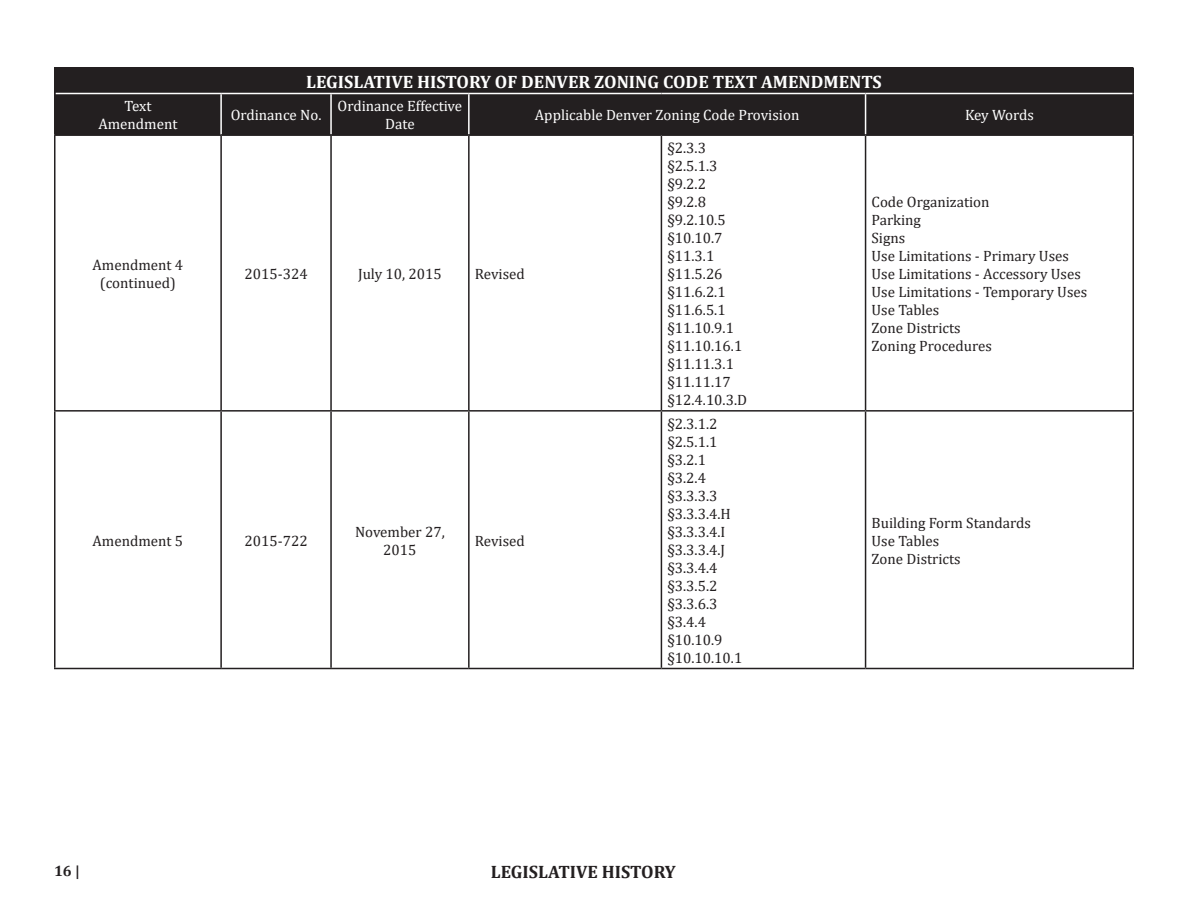
<style>
.page{position:relative;width:1188px;height:918px;background:#fff}
.page>*{position:absolute;margin:0;border:0;box-sizing:border-box;transform-origin:0 0}
.t1{font:700 18px "Cambria";color:#fff}
.t2{font:700 18px "Cambria";color:#231f20}
.t3{font:15px/18px "Cambria";color:#231f20}
.t4{font:15px/18px "Cambria";color:#fff;text-align:center}
.t5{font:700 15px "Cambria";color:#231f20}
</style>
<div class="page">
<div style="left:55px;top:68px;width:1078px;height:26px;background:#231f20"></div>
<div style="left:56px;top:94px;width:1076px;height:40px;background:#231f20"></div>
<hr style="left:54px;top:136px;width:2px;height:274px;background:#231f20">
<hr style="left:220px;top:136px;width:2px;height:274px;background:#231f20">
<hr style="left:330px;top:136px;width:2px;height:274px;background:#231f20">
<hr style="left:468px;top:136px;width:2px;height:274px;background:#231f20">
<hr style="left:661px;top:136px;width:1px;height:274px;background:#231f20">
<hr style="left:865px;top:136px;width:1px;height:274px;background:#231f20">
<hr style="left:1132px;top:136px;width:2px;height:274px;background:#231f20">
<hr style="left:54px;top:410px;width:167px;height:2px;background:#231f20">
<hr style="left:54px;top:412px;width:2px;height:256px;background:#231f20">
<hr style="left:221px;top:410px;width:110px;height:2px;background:#231f20">
<hr style="left:220px;top:412px;width:2px;height:256px;background:#231f20">
<hr style="left:331px;top:410px;width:138px;height:2px;background:#231f20">
<hr style="left:330px;top:412px;width:2px;height:256px;background:#231f20">
<hr style="left:469px;top:410px;width:192px;height:2px;background:#231f20">
<hr style="left:468px;top:412px;width:2px;height:256px;background:#231f20">
<hr style="left:661px;top:410px;width:205px;height:2px;background:#231f20">
<hr style="left:661px;top:412px;width:1px;height:256px;background:#231f20">
<hr style="left:866px;top:410px;width:268px;height:2px;background:#231f20">
<hr style="left:865px;top:412px;width:1px;height:256px;background:#231f20">
<hr style="left:1132px;top:412px;width:2px;height:256px;background:#231f20">
<hr style="left:54px;top:668px;width:167px;height:1px;background:#231f20">
<hr style="left:221px;top:668px;width:110px;height:1px;background:#231f20">
<hr style="left:331px;top:668px;width:138px;height:1px;background:#231f20">
<hr style="left:469px;top:668px;width:192px;height:1px;background:#231f20">
<hr style="left:661px;top:668px;width:205px;height:1px;background:#231f20">
<hr style="left:866px;top:668px;width:268px;height:1px;background:#231f20">
<hr style="left:1132px;top:67px;width:2px;height:27px;background:#231f20">
<hr style="left:54px;top:134px;width:167px;height:2px;background:#231f20">
<hr style="left:220px;top:94px;width:2px;height:40px;background:#fff">
<hr style="left:330px;top:94px;width:2px;height:40px;background:#fff">
<hr style="left:468px;top:94px;width:2px;height:40px;background:#fff">
<hr style="left:865px;top:94px;width:1px;height:40px;background:#fff">
<hr style="left:221px;top:134px;width:110px;height:2px;background:#231f20">
<hr style="left:1132px;top:94px;width:2px;height:40px;background:#231f20">
<hr style="left:331px;top:134px;width:138px;height:2px;background:#231f20">
<hr style="left:469px;top:134px;width:192px;height:2px;background:#231f20">
<hr style="left:661px;top:134px;width:205px;height:2px;background:#231f20">
<hr style="left:56px;top:93px;width:165px;height:1px;background:#fff">
<hr style="left:221px;top:93px;width:110px;height:1px;background:#fff">
<hr style="left:331px;top:93px;width:138px;height:1px;background:#fff">
<hr style="left:469px;top:93px;width:192px;height:1px;background:#fff">
<hr style="left:661px;top:93px;width:205px;height:1px;background:#fff">
<hr style="left:866px;top:93px;width:267px;height:1px;background:#fff">
<hr style="left:866px;top:134px;width:268px;height:2px;background:#231f20">
<hr style="left:54px;top:67px;width:2px;height:27px;background:#231f20">
<hr style="left:54px;top:94px;width:2px;height:40px;background:#231f20">
<p class="t4" style="left:124px;top:97px;width:29px">Text</p>
<p class="t4" style="left:98px;top:115px;width:81px">Amendment</p>
<p class="t3" style="left:93px;top:256px;width:92px">Amendment 4</p>
<p class="t3" style="left:100px;top:274px;width:77px">(continued)</p>
<p class="t1" style="left:306px;top:69px;width:577px">LEGISLATIVE HISTORY OF DENVER ZONING CODE TEXT AMENDMENTS</p>
<p class="t4" style="left:231px;top:106px;width:92px">Ordinance No.</p>
<p class="t4" style="left:338px;top:97px;width:126px">Ordinance Effective<br>Date</p>
<p class="t4" style="left:535px;top:106px;width:266px">Applicable Denver Zoning Code Provision</p>
<p class="t4" style="left:965px;top:106px;width:70px">Key Words</p>
<p class="t3" style="left:245px;top:265px;width:65px">2015-324</p>
<p class="t3" style="left:358px;top:265px;width:85px">July 10, 2015</p>
<p class="t3" style="left:475px;top:265px;width:52px">Revised</p>
<p class="t3" style="left:667px;top:139px;width:40px">§2.3.3</p>
<p class="t3" style="left:667px;top:157px;width:51px">§2.5.1.3</p>
<p class="t3" style="left:667px;top:175px;width:40px">§9.2.2</p>
<p class="t3" style="left:667px;top:193px;width:40px">§9.2.8</p>
<p class="t3" style="left:667px;top:211px;width:60px">§9.2.10.5</p>
<p class="t3" style="left:667px;top:229px;width:57px">§10.10.7</p>
<p class="t3" style="left:667px;top:247px;width:48px">§11.3.1</p>
<p class="t3" style="left:667px;top:265px;width:57px">§11.5.26</p>
<p class="t3" style="left:667px;top:283px;width:60px">§11.6.2.1</p>
<p class="t3" style="left:667px;top:301px;width:60px">§11.6.5.1</p>
<p class="t3" style="left:667px;top:319px;width:68px">§11.10.9.1</p>
<p class="t3" style="left:667px;top:337px;width:76px">§11.10.16.1</p>
<p class="t3" style="left:667px;top:355px;width:68px">§11.11.3.1</p>
<p class="t3" style="left:667px;top:373px;width:65px">§11.11.17</p>
<p class="t3" style="left:667px;top:391px;width:81px">§12.4.10.3.D</p>
<p class="t3" style="left:872px;top:193px;width:120px">Code Organization</p>
<p class="t3" style="left:872px;top:211px;width:51px">Parking</p>
<p class="t3" style="left:872px;top:229px;width:35px">Signs</p>
<p class="t3" style="left:872px;top:247px;width:199px">Use Limitations - Primary Uses</p>
<p class="t3" style="left:872px;top:265px;width:211px">Use Limitations - Accessory Uses</p>
<p class="t3" style="left:872px;top:283px;width:217px">Use Limitations - Temporary Uses</p>
<p class="t3" style="left:872px;top:301px;width:69px">Use Tables</p>
<p class="t3" style="left:872px;top:319px;width:91px">Zone Districts</p>
<p class="t3" style="left:872px;top:337px;width:122px">Zoning Procedures</p>
<p class="t3" style="left:93px;top:531px;width:92px">Amendment 5</p>
<p class="t3" style="left:245px;top:531px;width:65px">2015-722</p>
<p class="t3" style="left:355px;top:522px;width:91px;text-align:center">November 27,<br>2015</p>
<p class="t3" style="left:475px;top:531px;width:52px">Revised</p>
<p class="t3" style="left:667px;top:414px;width:51px">§2.3.1.2 §2.5.1.1 §3.2.1 §3.2.4</p>
<p class="t3" style="left:667px;top:486px;width:51px">§3.3.3.3</p>
<p class="t3" style="left:667px;top:504px;width:76px">§3.3.3.4.H §3.3.3.4.I §3.3.3.4.J §3.3.4.4 §3.3.5.2 §3.3.6.3 §3.4.4 §10.10.9 §10.10.10.1</p>
<p class="t3" style="left:872px;top:513px;width:161px">Building Form Standards</p>
<p class="t3" style="left:872px;top:531px;width:69px">Use Tables</p>
<p class="t3" style="left:872px;top:549px;width:91px">Zone Districts</p>
<p class="t5" style="left:54px;top:860px;width:27px">16 |</p>
<p class="t2" style="left:491px;top:859px;width:186px">LEGISLATIVE HISTORY</p>
</div>
